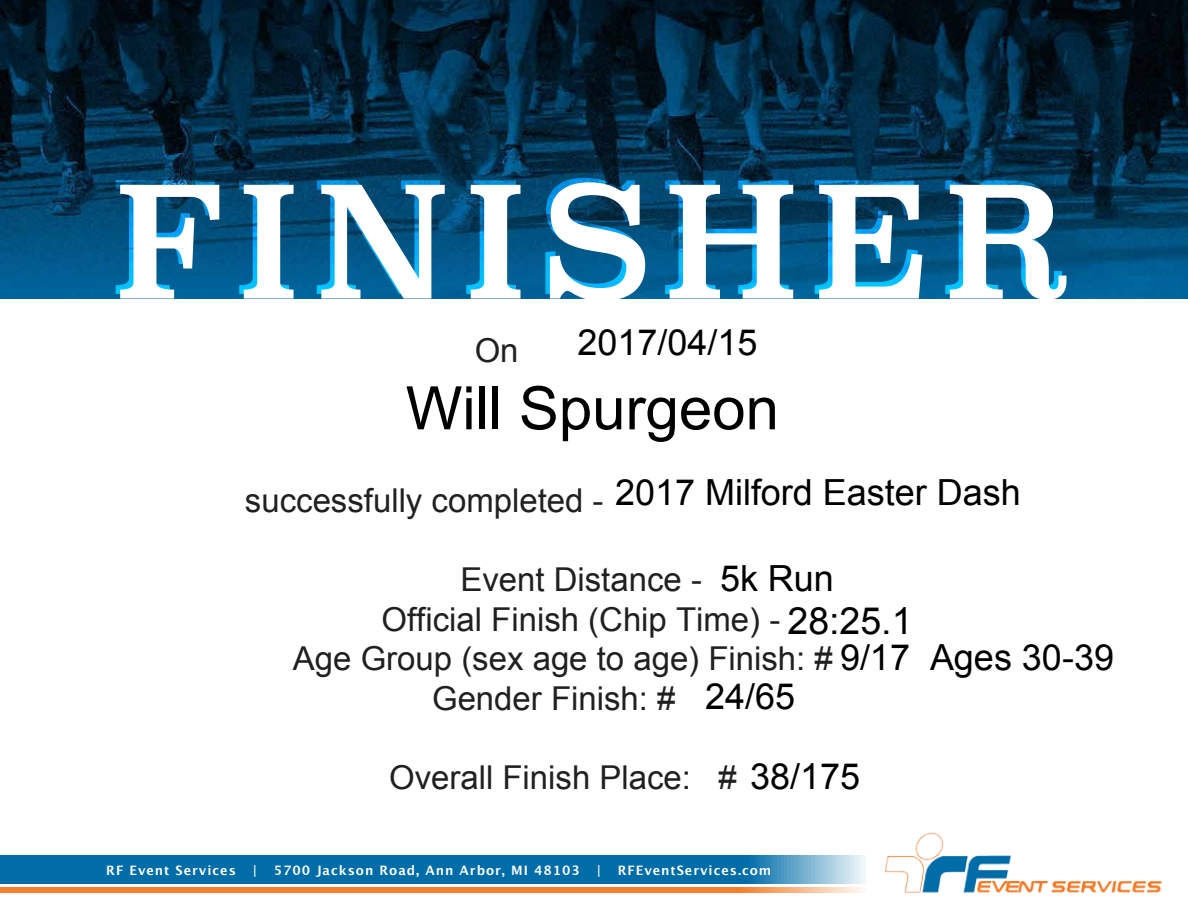
<style>
.page{position:relative;width:1188px;height:918px;background:#fff}
.page>*{position:absolute;margin:0;border:0;box-sizing:border-box;transform-origin:0 0}
.t1{font:153px "Superclarendon";letter-spacing:.1em;color:#fff}
.t2{font:60px "Arial";color:#000}
.t3{font:37.5px "Arial";color:#000}
.t4{font:36px "Arial";color:#000}
.t5{font:32.85px "Arial";color:#221f20}
.t6{font:700 13.05px "Lucida Grande";letter-spacing:.075em;color:#fff}
.s1{font-size:36px;color:#000}
</style>
<div class="page">
<img style="left:0;top:0;width:1188px;height:298px">
<img style="left:884px;top:832px;width:278px;height:61px">
<svg style="left:0;top:856px;width:865px;height:27px;background:#1076ae"></svg>
<svg style="left:0;top:887px;width:865px;height:5px;background:#f48739"></svg>
<h1 class="t1" style="left:110px;top:135px;width:957px">FINISHER</h1>
<p class="t5" style="left:475px;top:328px;width:45px">On</p>
<p class="t4" style="left:578px;top:323px;width:182px">2017/04/15</p>
<h2 class="t2" style="left:406px;top:375px;width:375px">Will Spurgeon</h2>
<p class="t5" style="left:245px;top:479px;width:360px">successfully completed -</p>
<p class="t4" style="left:615px;top:473px;width:407px">2017 Milford Easter Dash</p>
<p class="t4" style="left:720px;top:558px;width:116px">5k Run</p>
<p class="t5" style="left:460px;top:558px;width:243px">Event Distance -</p>
<p class="t5" style="left:382px;top:598px;width:400px">Official Finish (Chip Time) -</p>
<p class="t5" style="left:293px;top:637px;width:619px">Age Group (sex age to age) Finish: # <span class="s1">9/17</span></p>
<p class="t5" style="left:432px;top:677px;width:245px">Gender Finish: #</p>
<p class="t3" style="left:788px;top:600px;width:127px">28:25.1</p>
<p class="t4" style="left:705px;top:677px;width:92px">24/65</p>
<p class="t5" style="left:389px;top:756px;width:472px">Overall Finish Place: # <span class="s1">38/175</span></p>
<p class="t4" style="left:930px;top:638px;width:186px">Ages 30-39</p>
<p class="t6" style="left:106px;top:860px;width:131px">RF Event Services</p>
<p class="t6" style="left:252px;top:860px;width:6px">|</p>
<p class="t6" style="left:274px;top:860px;width:308px">5700 Jackson Road, Ann Arbor, MI 48103</p>
<p class="t6" style="left:596px;top:860px;width:6px">|</p>
<p class="t6" style="left:618px;top:860px;width:155px">RFEventServices.com</p>
</div>
